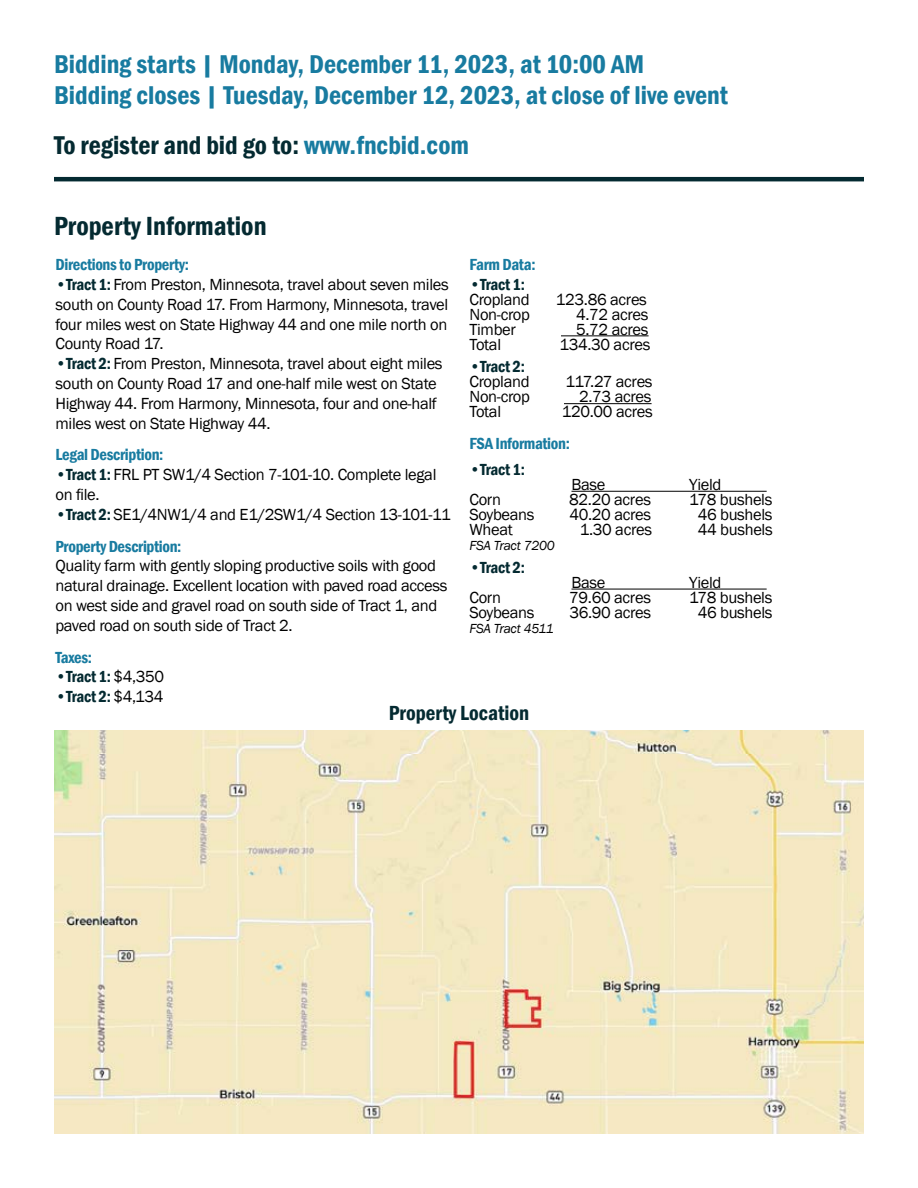
<style>
.page{position:relative;width:918px;height:1188px;background:#fff}
.page>*{position:absolute;margin:0;border:0;box-sizing:border-box;transform-origin:0 0}
.t1{font:600 condensed 27px "Franklin Gothic";color:#042a31}
.t2{font:600 condensed 26.4px/31.8px "Franklin Gothic";color:#187ba0}
.t3{font:600 condensed 26.4px "Franklin Gothic";color:#042a31}
.t4{font:600 condensed 21px "Franklin Gothic";color:#042a31}
.t5{font:16.5px/19.8px "Franklin Gothic";letter-spacing:-.02em;color:#000}
.t6{font:600 condensed 16.5px "Franklin Gothic";letter-spacing:-.02em;color:#187ba0}
.t7{font:600 condensed 16.5px "Franklin Gothic";letter-spacing:-.02em;color:#042a31}
.t8{font:italic 13.5px "Franklin Gothic";letter-spacing:-.02em;color:#000}
.s1{color:#187ba0}
.s2{font-weight:600;font-stretch:condensed;color:#042a31}
.s3{font-weight:600;font-stretch:condensed;color:#187ba0}
.s4{font-weight:400;font-stretch:normal;color:#000}
</style>
<div class="page">
<hr style="left:54px;top:177px;width:810px;height:4px;background:#042a31">
<hr style="left:561px;top:335px;width:88px;height:1px;background:#000">
<hr style="left:564px;top:403px;width:88px;height:1px;background:#000">
<hr style="left:572px;top:491px;width:195px;height:1px;background:#000">
<hr style="left:572px;top:589px;width:195px;height:1px;background:#000">
<img style="left:54px;top:730px;width:810px;height:404px">
<h2 class="t2" style="left:54px;top:47px;width:676px">Bidding starts | Monday, December 11, 2023, at 10:00 AM<br>Bidding closes | Tuesday, December 12, 2023, at close of live event</h2>
<h2 class="t3" style="left:54px;top:127px;width:416px">To register and bid go to: <span class="s1">www.fncbid.com</span></h2>
<h1 class="t1" style="left:54px;top:208px;width:214px">Property Information</h1>
<p class="t6" style="left:470px;top:253px;width:68px">Farm Data:</p>
<p class="t7" style="left:470px;top:273px;width:57px">•Tract 1:</p>
<p class="t5" style="left:470px;top:290px;width:62px">Cropland</p>
<p class="t5" style="left:556px;top:290px;width:93px">123.86 acres</p>
<p class="t5" style="left:470px;top:305px;width:62px">Non-crop</p>
<p class="t5" style="left:576px;top:305px;width:74px">4.72 acres</p>
<p class="t5" style="left:470px;top:320px;width:48px">Timber</p>
<p class="t5" style="left:576px;top:320px;width:74px">5.72 acres</p>
<p class="t5" style="left:470px;top:335px;width:33px">Total</p>
<p class="t5" style="left:560px;top:335px;width:92px">134.30 acres</p>
<p class="t7" style="left:470px;top:356px;width:57px">•Tract 2:</p>
<p class="t5" style="left:470px;top:372px;width:62px">Cropland</p>
<p class="t5" style="left:565px;top:372px;width:89px">117.27 acres</p>
<p class="t5" style="left:470px;top:387px;width:62px">Non-crop</p>
<p class="t5" style="left:579px;top:387px;width:74px">2.73 acres</p>
<p class="t5" style="left:470px;top:402px;width:33px">Total</p>
<p class="t5" style="left:562px;top:402px;width:93px">120.00 acres</p>
<p class="t6" style="left:470px;top:433px;width:102px">FSA Information:</p>
<p class="t7" style="left:470px;top:458px;width:57px">•Tract 1:</p>
<p class="t5" style="left:572px;top:475px;width:35px">Base</p>
<p class="t5" style="left:689px;top:475px;width:34px">Yield</p>
<p class="t5" style="left:470px;top:490px;width:33px">Corn</p>
<p class="t5" style="left:569px;top:490px;width:83px">82.20 acres</p>
<p class="t5" style="left:689px;top:490px;width:85px">178 bushels</p>
<p class="t5" style="left:470px;top:505px;width:67px">Soybeans</p>
<p class="t5" style="left:569px;top:505px;width:83px">40.20 acres</p>
<p class="t5" style="left:698px;top:505px;width:76px">46 bushels</p>
<p class="t5" style="left:470px;top:520px;width:45px">Wheat</p>
<p class="t5" style="left:580px;top:520px;width:74px">1.30 acres</p>
<p class="t5" style="left:698px;top:520px;width:77px">44 bushels</p>
<p class="t8" style="left:470px;top:537px;width:87px">FSA Tract 7200</p>
<p class="t7" style="left:470px;top:556px;width:57px">•Tract 2:</p>
<p class="t5" style="left:572px;top:573px;width:35px">Base</p>
<p class="t5" style="left:689px;top:573px;width:34px">Yield</p>
<p class="t5" style="left:470px;top:588px;width:33px">Corn</p>
<p class="t5" style="left:569px;top:588px;width:83px">79.60 acres</p>
<p class="t5" style="left:689px;top:588px;width:85px">178 bushels</p>
<p class="t5" style="left:470px;top:603px;width:67px">Soybeans</p>
<p class="t5" style="left:569px;top:603px;width:83px">36.90 acres</p>
<p class="t5" style="left:698px;top:603px;width:76px">46 bushels</p>
<p class="t8" style="left:470px;top:620px;width:86px">FSA Tract 4511</p>
<p class="t6" style="left:56px;top:254px;width:135px">Directions to Property:</p>
<p class="t5" style="left:56px;top:275px;width:395px;text-align:justify"><span class="s2">•Tract 1:</span> From Preston, Minnesota, travel about seven miles south on County Road 17. From Harmony, Minnesota, travel four miles west on State Highway 44 and one mile north on County Road 17.</p>
<p class="t5" style="left:56px;top:354px;width:389px"><span class="s2">•Tract 2:</span> From Preston, Minnesota, travel about eight miles south on County Road 17 and one-half mile west on State Highway 44. From Harmony, Minnesota, four and one-half miles west on State Highway 44.</p>
<p class="t6" style="left:56px;top:444px;width:109px">Legal Description:</p>
<p class="t5" style="left:56px;top:465px;width:382px"><span class="s2">•Tract 1:</span> FRL PT SW1/4 Section 7-101-10. Complete legal on file.</p>
<p class="t5" style="left:56px;top:499px;width:397px;line-height:31.8px"><span class="s2">•Tract 2:</span> SE1/4NW1/4 and E1/2SW1/4 Section 13-101-11<br><span class="s3">Property Description:</span></p>
<p class="t5" style="left:56px;top:556px;width:394px">Quality farm with gently sloping productive soils with good natural drainage. Excellent location with paved road access on west side and gravel road on south side of Tract 1, and paved road on south side of Tract 2.</p>
<p class="t6" style="left:56px;top:646px;width:38px">Taxes:</p>
<p class="t7" style="left:56px;top:666px;width:110px">•Tract 1: <span class="s4">$4,350</span></p>
<p class="t7" style="left:56px;top:686px;width:109px">•Tract 2: <span class="s4">$4,134</span></p>
<p class="t4" style="left:389px;top:699px;width:142px">Property Location</p>
</div>
